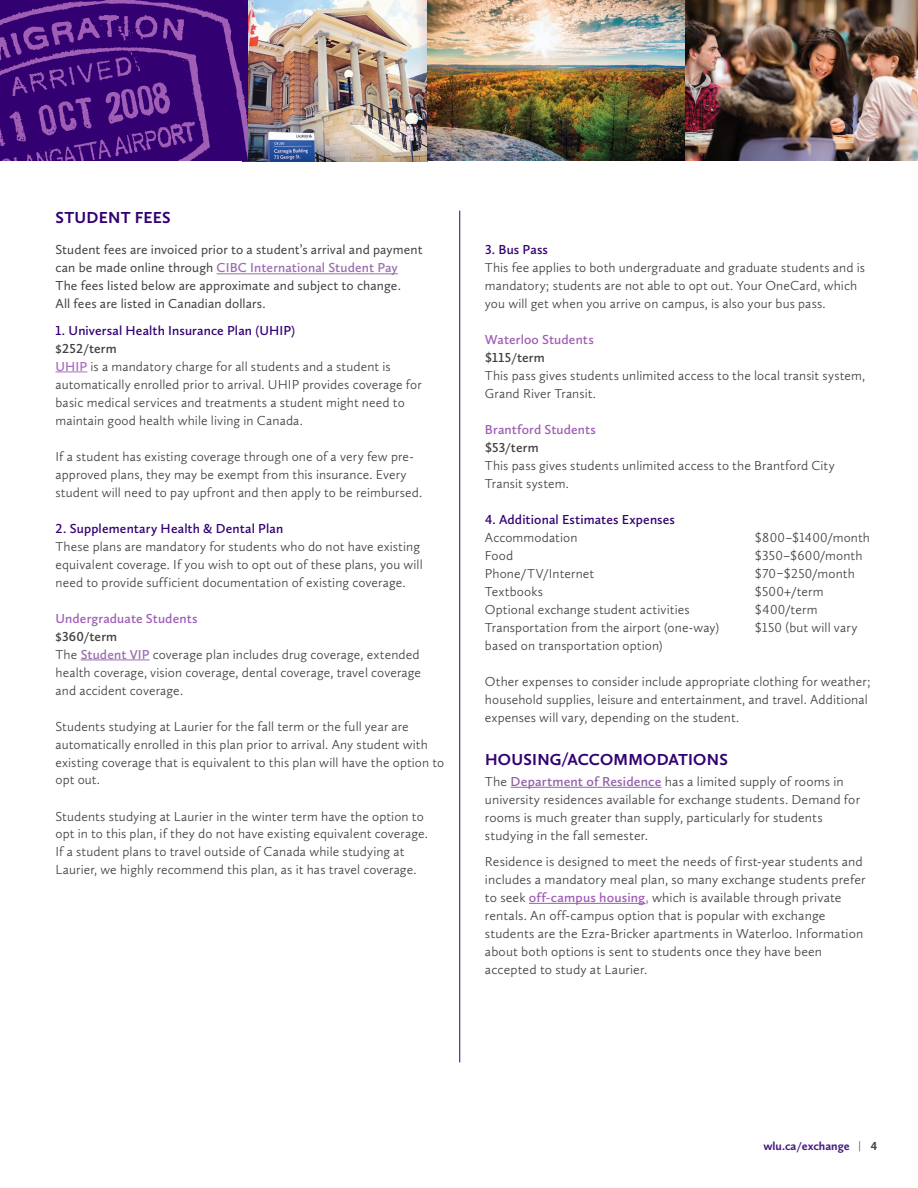
<style>
.page{position:relative;width:918px;height:1188px;background:#fff}
.page>*{position:absolute;margin:0;border:0;box-sizing:border-box;transform-origin:0 0}
.t1{font:700 16.5px "Calluna Sans";letter-spacing:.015em;color:#330072}
.t2{font:300 13.5px/18px "Calluna Sans";letter-spacing:.01em;color:#414042}
.t3{font:13.5px/18px "Calluna Sans";letter-spacing:.005em;color:#414042}
.t4{font:600 13.5px "Calluna Sans";letter-spacing:.01em;color:#330072}
.t5{font:600 13.5px "Calluna Sans";letter-spacing:.01em;color:#a05eb5}
.t6{font:600 13.5px "Calluna Sans";letter-spacing:.01em;color:#414042}
.t7{font:700 12px "Calluna Sans";color:#471a80}
.s1{font-weight:600;color:#9b6eaf}
.s2{font-weight:600}
.s3{font-weight:600;color:#aa6ebc}
.s4{font-weight:600;color:#9361a9}
.s5{font-weight:600;color:#a05eb5}
.s6{font-weight:300;font-size:10.5px;color:#414042}
.s7{color:#414042}
</style>
<div class="page">
<hr style="left:217px;top:273px;width:181px;height:1px;background:#9b6eaf">
<hr style="left:56px;top:372px;width:31px;height:1px;background:#aa6ebc">
<hr style="left:81px;top:660px;width:69px;height:1px;background:#9b6eaf">
<hr style="left:511px;top:787px;width:150px;height:1px;background:#9361a9">
<hr style="left:529px;top:903px;width:116px;height:1px;background:#a05eb5">
<img style="left:247px;top:0;width:438px;height:161px">
<svg style="left:0;top:0;width:247px;height:161px;background:#4b1581"></svg>
<img style="left:685px;top:0;width:233px;height:161px">
<hr style="left:459px;top:211px;width:1px;height:851px;background:#330072">
<p class="t1" style="left:56px;top:207px;width:117px">STUDENT FEES</p>
<p class="t3" style="left:56px;top:241px;width:369px">Student fees are invoiced prior to a student’s arrival and payment can be made online through <span class="s1">CIBC International Student Pay </span>The fees listed below are approximate and subject to change.<br>All fees are listed in Canadian dollars.</p>
<p class="t4" style="left:56px;top:322px;width:241px">1. Universal Health Insurance Plan (UHIP)</p>
<p class="t2" style="left:55px;top:339px;width:368px"><span class="s2">$252/term<br></span><span class="s3">UHIP</span> is a mandatory charge for all students and a student is automatically enrolled prior to arrival. UHIP provides coverage for basic medical services and treatments a student might need to maintain good health while living in Canada.</p>
<p class="t2" style="left:55px;top:447px;width:368px">If a student has existing coverage through one of a very few pre&shy;approved plans, they may be exempt from this insurance. Every student will need to pay upfront and then apply to be reimbursed.</p>
<p class="t4" style="left:56px;top:520px;width:229px">2. Supplementary Health &amp; Dental Plan</p>
<p class="t2" style="left:55px;top:537px;width:369px">These plans are mandatory for students who do not have existing equivalent coverage. If you wish to opt out of these plans, you will need to provide sufficient documentation of existing coverage.</p>
<p class="t5" style="left:55px;top:610px;width:144px">Undergraduate Students</p>
<p class="t2" style="left:55px;top:627px;width:367px"><span class="s2">$360/term<br></span>The <span class="s1">Student VIP</span> coverage plan includes drug coverage, extended health coverage, vision coverage, dental coverage, travel coverage and accident coverage.</p>
<p class="t2" style="left:55px;top:717px;width:390px">Students studying at Laurier for the fall term or the full year are automatically enrolled in this plan prior to arrival. Any student with existing coverage that is equivalent to this plan will have the option to opt out.</p>
<p class="t2" style="left:55px;top:807px;width:374px">Students studying at Laurier in the winter term have the option to opt in to this plan, if they do not have existing equivalent coverage.<br>If a student plans to travel outside of Canada while studying at Laurier, we highly recommend this plan, as it has travel coverage.</p>
<p class="t4" style="left:485px;top:242px;width:65px">3. Bus Pass</p>
<p class="t2" style="left:485px;top:259px;width:382px">This fee applies to both undergraduate and graduate students and is mandatory; students are not able to opt out. Your OneCard, which you will get when you arrive on campus, is also your bus pass.</p>
<p class="t5" style="left:485px;top:332px;width:110px">Waterloo Students</p>
<p class="t6" style="left:485px;top:350px;width:61px">$115/term</p>
<p class="t2" style="left:485px;top:367px;width:382px">This pass gives students unlimited access to the local transit system,<br>Grand River Transit.</p>
<p class="t5" style="left:485px;top:422px;width:113px">Brantford Students</p>
<p class="t6" style="left:485px;top:440px;width:55px">$53/term</p>
<p class="t2" style="left:485px;top:457px;width:351px">This pass gives students unlimited access to the Brantford City<br>Transit system.</p>
<p class="t4" style="left:485px;top:512px;width:192px">4. Additional Estimates Expenses</p>
<p class="t2" style="left:485px;top:529px;width:94px">Accommodation</p>
<p class="t2" style="left:755px;top:529px;width:117px">$800–$1400/month</p>
<p class="t2" style="left:485px;top:547px;width:30px">Food</p>
<p class="t2" style="left:755px;top:547px;width:109px">$350–$600/month</p>
<p class="t2" style="left:485px;top:565px;width:111px">Phone/TV/Internet</p>
<p class="t2" style="left:755px;top:565px;width:101px">$70–$250/month</p>
<p class="t2" style="left:485px;top:583px;width:60px">Textbooks</p>
<p class="t2" style="left:755px;top:583px;width:70px">$500+/term</p>
<p class="t2" style="left:485px;top:601px;width:206px">Optional exchange student activities</p>
<p class="t2" style="left:755px;top:601px;width:64px">$400/term</p>
<p class="t2" style="left:485px;top:619px;width:236px">Transportation from the airport (one-way)</p>
<p class="t2" style="left:755px;top:619px;width:104px">$150 (but will vary</p>
<p class="t2" style="left:485px;top:637px;width:179px">based on transportation option)</p>
<p class="t2" style="left:485px;top:673px;width:387px">Other expenses to consider include appropriate clothing for weather; household supplies, leisure and entertainment, and travel. Additional expenses will vary, depending on the student.</p>
<p class="t1" style="left:485px;top:749px;width:244px">HOUSING/ACCOMMODATIONS</p>
<p class="t2" style="left:485px;top:772px;width:377px">The <span class="s4">Department of Residence</span> has a limited supply of rooms in university residences available for exchange students. Demand for rooms is much greater than supply, particularly for students studying in the fall semester.</p>
<p class="t2" style="left:485px;top:852px;width:382px">Residence is designed to meet the needs of first-year students and includes a mandatory meal plan, so many exchange students prefer to seek <span class="s5">off-campus housing</span><span class="s3">,</span> which is available through private rentals. An off-campus option that is popular with exchange students are the Ezra-Bricker apartments in Waterloo. Information about both options is sent to students once they have been accepted to study at Laurier.</p>
<p class="t7" style="left:763px;top:1139px;width:116px">wlu.ca/exchange <span class="s6">|</span> <span class="s7">4</span></p>
</div>
